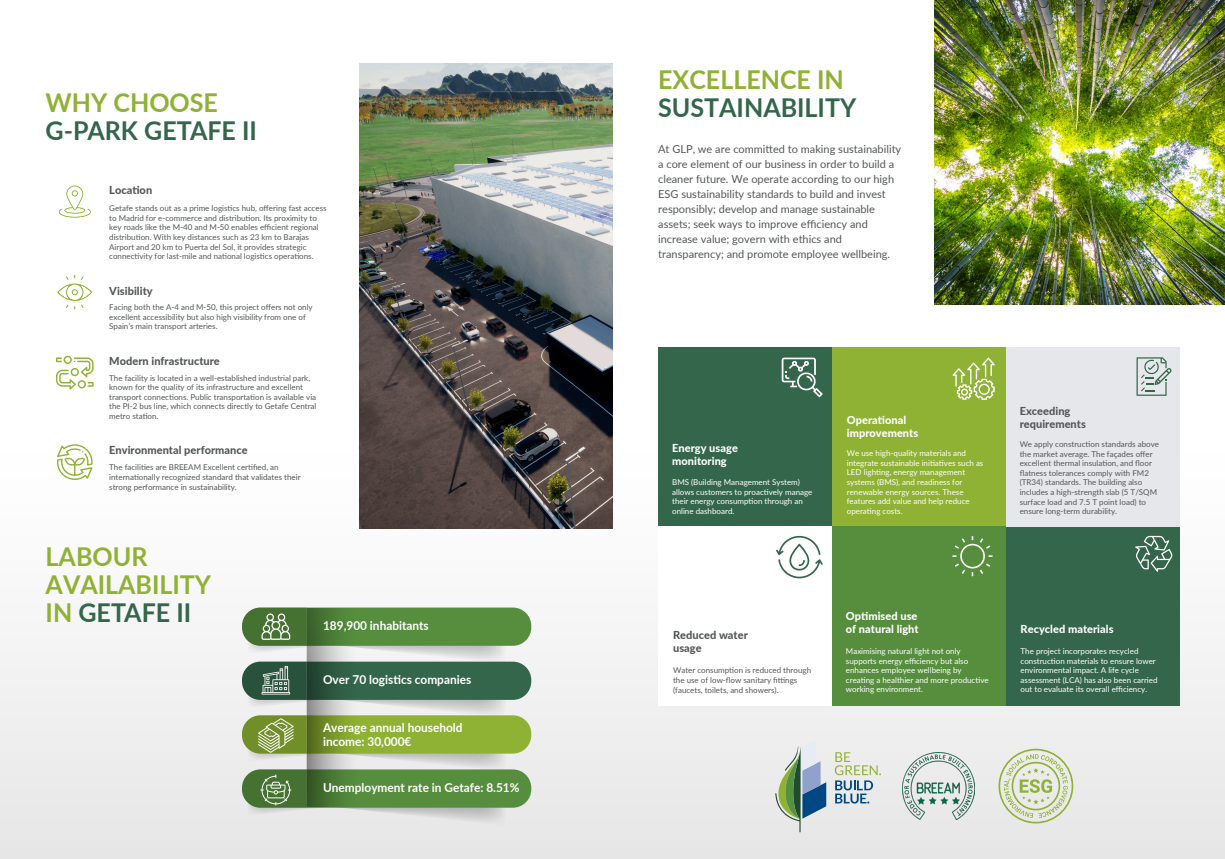
<style>
.page{position:relative;width:1225px;height:859px;background:#fff}
.page>*{position:absolute;margin:0;border:0;box-sizing:border-box;transform-origin:0 0}
.t1{font:700 25.9px/28px "Lato";color:#8fb134}
.t2{font:700 25.9px "Lato";color:#34664b}
.t3{font:700 12.3px/14px "Lato";color:#fff}
.t4{font:11px/15px "Lato";color:#545757}
.t5{font:800 11px/13.2px "Lato";letter-spacing:.005em;color:#545757}
.t6{font:800 11px/13.2px "Lato";letter-spacing:.005em;color:#fff}
.t7{font:8px/9.6px "Lato";color:#545757}
.t8{font:8px/9.6px "Lato";color:#fff}
.s1{color:#34664b}
</style>
<div class="page">
<img style="left:359px;top:63px;width:253px;height:374px">
<svg style="left:0;top:437px;width:1225px;height:422px"></svg>
<svg style="left:56px;top:356px;width:38px;height:34px"></svg>
<svg style="left:57px;top:275px;width:35px;height:35px"></svg>
<svg style="left:56px;top:442px;width:37px;height:39px"></svg>
<svg style="left:242px;top:607px;width:289px;height:219px;background:#83a272"></svg>
<svg style="left:58px;top:185px;width:34px;height:33px"></svg>
<img style="left:934px;top:0;width:291px;height:304px">
<div style="left:832px;top:347px;width:173px;height:179px;background:#8fb134"></div>
<div style="left:658px;top:347px;width:174px;height:179px;background:#34664b"></div>
<svg style="left:781px;top:358px;width:41px;height:39px"></svg>
<div style="left:658px;top:526px;width:174px;height:180px;background:#fff"></div>
<div style="left:832px;top:526px;width:173px;height:180px;background:#568e3e"></div>
<div style="left:1005px;top:526px;width:174px;height:180px;background:#34664b"></div>
<svg style="left:952px;top:536px;width:40px;height:40px"></svg>
<svg style="left:1135px;top:536px;width:37px;height:36px"></svg>
<svg style="left:952px;top:357px;width:42px;height:43px"></svg>
<div style="left:1005px;top:347px;width:174px;height:179px;background:#e6e7eb"></div>
<svg style="left:1136px;top:357px;width:35px;height:39px"></svg>
<svg style="left:775px;top:740px;width:51px;height:92px;background:#a3b8b4"></svg>
<svg style="left:834px;top:752px;width:47px;height:51px;background:#c3d0cc"></svg>
<svg style="left:998px;top:749px;width:75px;height:74px;background:#d5ddc1"></svg>
<img style="left:902px;top:752px;width:72px;height:68px">
<svg style="left:776px;top:536px;width:47px;height:42px"></svg>
<h1 class="t1" style="left:46px;top:88px;width:174px">WHY CHOOSE</h1>
<h1 class="t2" style="left:46px;top:112px;width:213px">G-PARK GETAFE II</h1>
<h3 class="t5" style="left:109px;top:183px;width:45px">Location</h3>
<p class="t7" style="left:109px;top:203px;width:219px">Getafe stands out as a prime logistics hub, offering fast access to Madrid for e-commerce and distribution. Its proximity to key roads like the M-40 and M-50 enables efficient regional distribution. With key distances such as 23 km to Barajas Airport and 20 km to Puerta del Sol, it provides strategic connectivity for last-mile and national logistics operations.</p>
<h3 class="t5" style="left:109px;top:284px;width:45px">Visibility</h3>
<p class="t7" style="left:109px;top:302px;width:205px">Facing both the A-4 and M-50, this project offers not only excellent accessibility but also high visibility from one of<br>Spain’s main transport arteries.</p>
<h3 class="t5" style="left:109px;top:354px;width:112px">Modern infrastructure</h3>
<p class="t7" style="left:109px;top:372px;width:209px">The facility is located in a well-established industrial park, known for the quality of its infrastructure and excellent transport connections. Public transportation is available via the PI-2 bus line, which connects directly to Getafe Central metro station.</p>
<h3 class="t5" style="left:109px;top:443px;width:140px">Environmental performance</h3>
<p class="t7" style="left:109px;top:462px;width:193px">The facilities are BREEAM Excellent certified, an internationally recognized standard that validates their strong performance in sustainability.</p>
<h1 class="t1" style="left:46px;top:542px;width:167px">LABOUR<br>AVAILABILITY<br>IN <span class="s1">GETAFE II</span></h1>
<h2 class="t3" style="left:323px;top:618px;width:107px">189,900 inhabitants</h2>
<h2 class="t3" style="left:323px;top:672px;width:150px">Over 70 logistics companies</h2>
<h2 class="t3" style="left:323px;top:720px;width:141px">Average annual household income: 30,000€</h2>
<h2 class="t3" style="left:323px;top:780px;width:198px">Unemployment rate in Getafe: 8.51%</h2>
<h1 class="t1" style="left:658px;top:64px;width:187px">EXCELLENCE IN</h1>
<h1 class="t2" style="left:658px;top:89px;width:200px">SUSTAINABILITY</h1>
<p class="t4" style="left:658px;top:141px;width:244px">At GLP, we are committed to making sustainability a core element of our business in order to build a cleaner future. We operate according to our high ESG sustainability standards to build and invest responsibly; develop and manage sustainable assets; seek ways to improve efficiency and increase value; govern with ethics and transparency; and promote employee wellbeing.</p>
<h3 class="t6" style="left:672px;top:441px;width:67px">Energy usage monitoring</h3>
<p class="t8" style="left:672px;top:477px;width:142px">BMS (Building Management System) allows customers to proactively manage their energy consumption through an online dashboard.</p>
<h3 class="t6" style="left:847px;top:413px;width:73px">Operational improvements</h3>
<p class="t8" style="left:847px;top:448px;width:138px">We use high-quality materials and integrate sustainable initiatives such as<br>LED lighting, energy management systems (BMS), and readiness for renewable energy sources. These features add value and help reduce operating costs.</p>
<h3 class="t5" style="left:1019px;top:404px;width:68px">Exceeding requirements</h3>
<p class="t7" style="left:1019px;top:439px;width:141px">We apply construction standards above the market average. The façades offer excellent thermal insulation, and floor flatness tolerances comply with FM2 (TR34) standards. The building also includes a high-strength slab (5 T/SQM surface load and 7.5 T point load) to ensure long-term durability.</p>
<h3 class="t5" style="left:673px;top:628px;width:76px">Reduced water usage</h3>
<p class="t7" style="left:673px;top:665px;width:140px">Water consumption is reduced through the use of low-flow sanitary fittings (faucets, toilets, and showers).</p>
<h3 class="t6" style="left:846px;top:609px;width:74px">Optimised use of natural light</h3>
<p class="t8" style="left:846px;top:646px;width:144px">Maximising natural light not only supports energy efficiency but also enhances employee wellbeing by creating a healthier and more productive working environment.</p>
<h3 class="t6" style="left:1020px;top:622px;width:94px">Recycled materials</h3>
<p class="t8" style="left:1020px;top:646px;width:138px">The project incorporates recycled construction materials to ensure lower environmental impact. A life cycle assessment (LCA) has also been carried out to evaluate its overall efficiency.</p>
</div>
